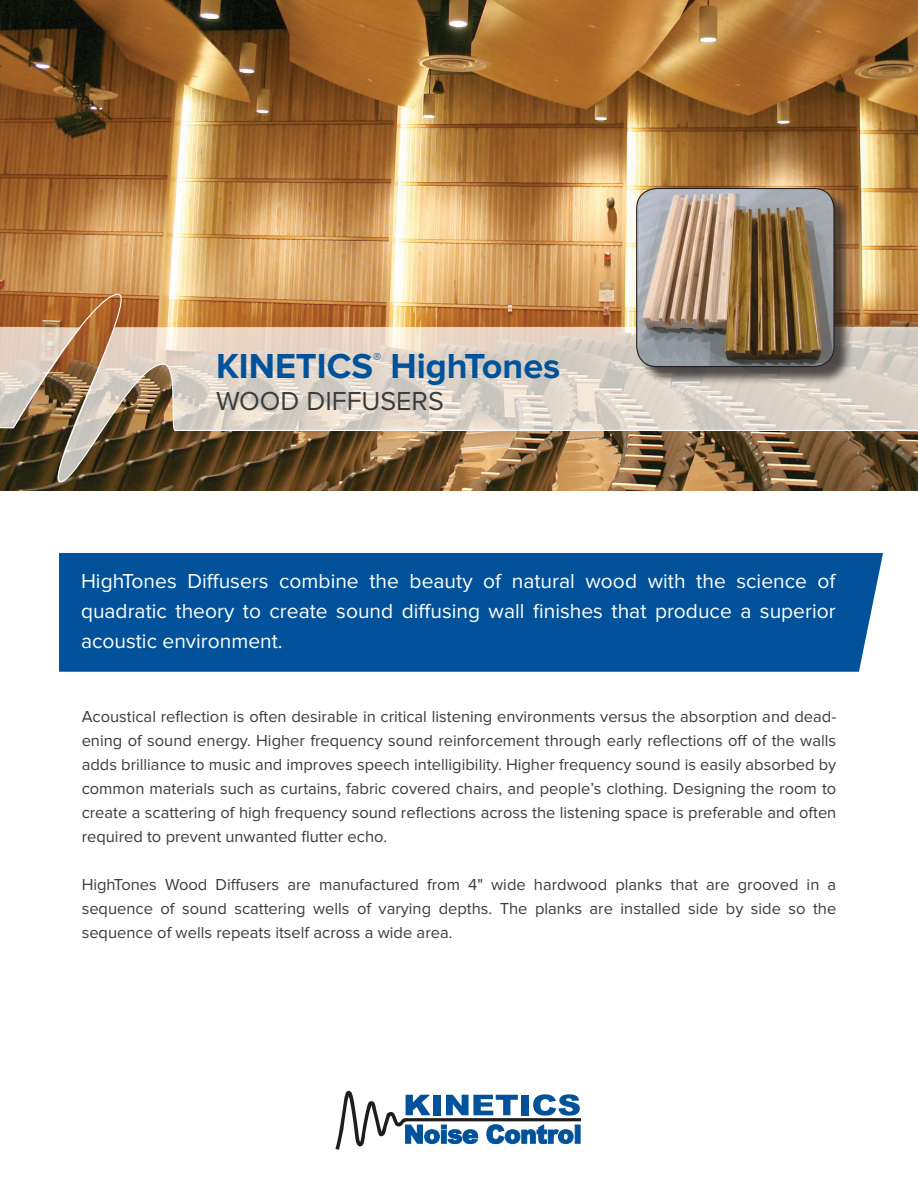
<style>
.page{position:relative;width:918px;height:1188px;background:#fff}
.page>*{position:absolute;margin:0;border:0;box-sizing:border-box;transform-origin:0 0}
.t1{font:700 36px "Proxima Nova";color:#01529a}
.t2{font:27px "Proxima Nova";color:#3b3c3e}
.t3{font:21px/30px "Proxima Nova";color:#fff;text-align:justify}
.t4{font:16.5px/24px "Proxima Nova";color:#3b3c3e;text-align:justify}
</style>
<div class="page">
<div style="left:59px;top:553px;width:824px;height:119px;background:#01529a"></div>
<img style="left:0;top:0;width:918px;height:490px">
<svg style="left:335px;top:1091px;width:246px;height:59px"></svg>
<svg style="left:575px;top:1125px;width:5px;height:19px"></svg>
<img style="left:0;top:294px;width:918px;height:192px">
<div style="left:638px;top:190px;width:215px;height:196px;background:#231f20;opacity:.75"></div>
<img style="left:637px;top:188px;width:197px;height:179px">
<div style="left:636px;top:188px;width:199px;height:179px;border:1px solid #231f20;border-radius:20px"></div>
<p class="t1" style="left:216px;top:345px;width:346px">KINETICS<sup>®</sup> HighTones</p>
<p class="t2" style="left:216px;top:386px;width:229px">WOOD DIFFUSERS</p>
<p class="t3" style="left:81px;top:567px;width:756px">HighTones Diffusers combine the beauty of natural wood with the science of quadratic theory to create sound diffusing wall finishes that produce a superior acoustic environment.</p>
<p class="t4" style="left:82px;top:704px;width:756px">Acoustical reflection is often desirable in critical listening environments versus the absorption and dead&shy;ening of sound energy. Higher frequency sound reinforcement through early reflections off of the walls adds brilliance to music and improves speech intelligibility. Higher frequency sound is easily absorbed by common materials such as curtains, fabric covered chairs, and people’s clothing. Designing the room to create a scattering of high frequency sound reflections across the listening space is preferable and often required to prevent unwanted flutter echo.</p>
<p class="t4" style="left:82px;top:872px;width:756px">HighTones Wood Diffusers are manufactured from 4" wide hardwood planks that are grooved in a sequence of sound scattering wells of varying depths. The planks are installed side by side so the sequence of wells repeats itself across a wide area.</p>
</div>
